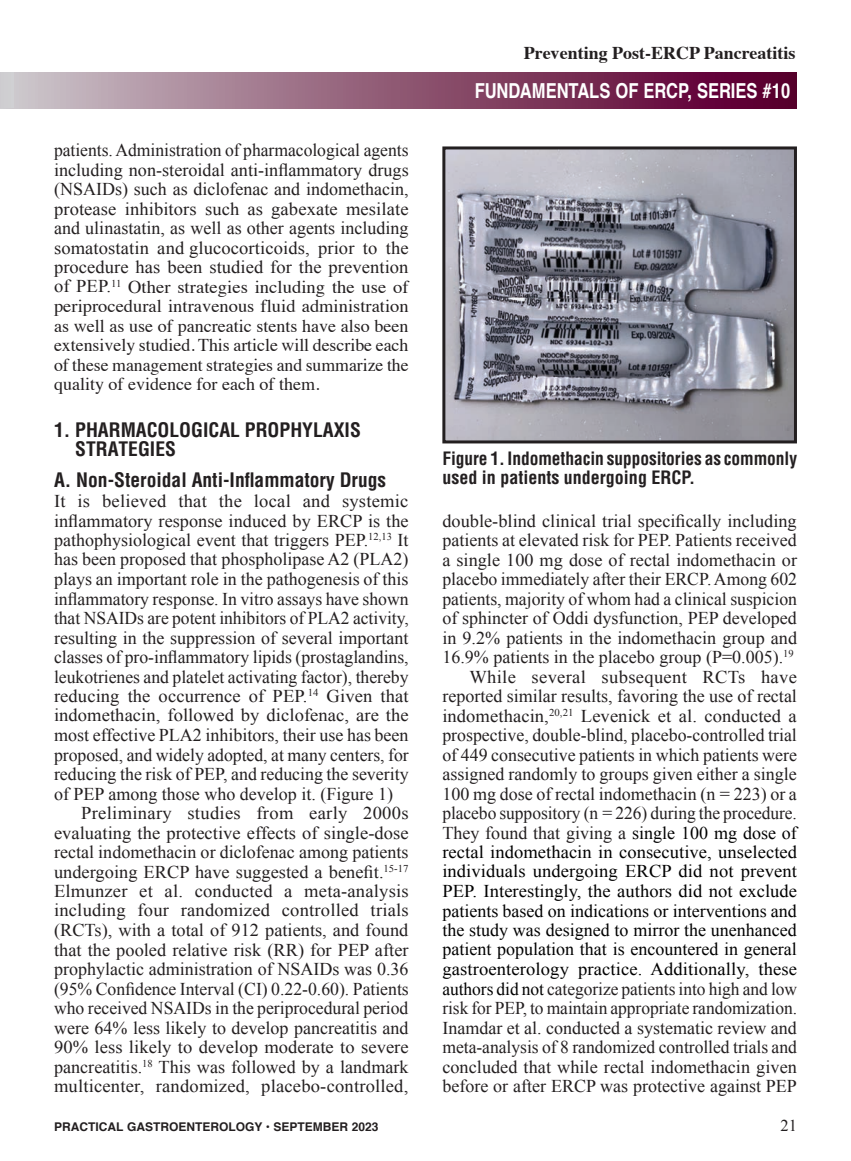
<style>
.page{position:relative;width:851px;height:1161px;background:#fff}
.page>*{position:absolute;margin:0;border:0;box-sizing:border-box;transform-origin:0 0}
.t1{font:700 20.7px "Helvetica";color:#fff;scale:.8 1}
.A_Subhead_first_line_only{font:700 condensed 19.5px/19.5px "Helvetica LT Std";color:#231f20}
.A_Body_Copy{font:18px/19.5px "Times New Roman";color:#231f20;text-align:justify}
.A_Body_Copy-1st_P{font:18px/19.5px "Times New Roman";color:#231f20;text-align:justify}
.A_Figure_Bold{font:700 condensed 18px/19.5px "Helvetica LT Std";letter-spacing:-.005em;color:#231f20}
.t2{font:700 18px "Times";color:#231f20}
.t3{font:16.5px "Times New Roman";color:#231f20}
.t4{font:700 12px "Helvetica";color:#231f20}
.s1{font-family:"Times"}
.s2{color:#000}
</style>
<div class="page">
<div style="left:0;top:73px;width:796px;height:35px;background:linear-gradient(to right,#ccc4c8,#550026)"></div>
<div style="left:0;top:73px;width:14px;height:35px;background:#cfced1"></div>
<img style="left:446px;top:150px;width:347px;height:289px">
<div style="left:442px;top:146px;width:355px;height:297px;border:3px solid #231f20"></div>
<p class="t2" style="left:524px;top:35px;width:273px">Preventing Post-ERCP Pancreatitis</p>
<p class="A_Body_Copy" style="left:54px;top:140px;width:356px">patients. Administration of pharmacological agents including non-steroidal anti-inflammatory drugs (NSAIDs) such as diclofenac and indomethacin, protease inhibitors such as gabexate mesilate and ulinastatin, as well as other agents including somatostatin and glucocorticoids, prior to the procedure has been studied for the prevention of PEP.<sup>11</sup> <span class="s1">Other strategies including the use of periprocedural intravenous fluid administration as well as use of pancreatic stents have also been extensively studied. This article will describe each of these management strategies and summarize the quality of evidence for each of them.</span></p>
<p class="A_Subhead_first_line_only" style="left:75px;top:420px;width:287px;text-indent:-21px">1. PHARMACOLOGICAL PROPHYLAXIS<br>STRATEGIES</p>
<p class="A_Subhead_first_line_only" style="left:54px;top:471px;width:334px">A. Non-Steroidal Anti-Inflammatory Drugs</p>
<p class="A_Body_Copy-1st_P" style="left:54px;top:491px;width:356px">It is believed that the local and systemic inflammatory response induced by ERCP is the pathophysiological event that triggers PEP.<sup>12,13</sup> It has been proposed that phospholipase A2 (PLA2) plays an important role in the pathogenesis of this inflammatory response. In vitro assays have shown that NSAIDs are potent inhibitors of PLA2 activity, resulting in the suppression of several important classes of pro-inflammatory lipids (prostaglandins, leukotrienes and platelet activating factor), thereby reducing the occurrence of PEP.<sup>14</sup> Given that indomethacin, followed by diclofenac, are the most effective PLA2 inhibitors, their use has been proposed, and widely adopted, at many centers, for reducing the risk of PEP, and reducing the severity of PEP among those who develop it. (Figure 1)</p>
<p class="A_Body_Copy" style="left:54px;top:803px;width:356px;text-indent:27px">Preliminary studies from early 2000s evaluating the protective effects of single-dose rectal indomethacin or diclofenac among patients undergoing ERCP have suggested a benefit.<sup>15-17<br></sup>Elmunzer et al. conducted a meta-analysis including four randomized controlled trials (RCTs), with a total of 912 patients, and found that the pooled relative risk (RR) for PEP after prophylactic administration of NSAIDs was 0.36 (95% Confidence Interval (CI) 0.22-0.60). Patients who received NSAIDs in the periprocedural period were 64% less likely to develop pancreatitis and 90% less likely to develop moderate to severe pancreatitis.<sup>18</sup> This was followed by a landmark multicenter, randomized, placebo-controlled,</p>
<p class="t1" style="left:474px;top:74px;width:396px">FUNDAMENTALS OF ERCP, SERIES #10</p>
<p class="A_Figure_Bold" style="left:442px;top:448px;width:356px">Figure 1. Indomethacin suppositories as commonly used in patients undergoing ERCP.</p>
<p class="A_Body_Copy" style="left:442px;top:510px;width:356px">double-blind clinical trial specifically including patients at elevated risk for PEP. Patients received a single 100 mg dose of rectal indomethacin or placebo immediately after their ERCP. Among 602 patients, majority of whom had a clinical suspicion of sphincter of Oddi dysfunction, PEP developed in 9.2% patients in the indomethacin group and 16.9% patients in the placebo group (P=0.005).<sup>19</sup></p>
<p class="A_Body_Copy" style="left:442px;top:666px;width:356px;text-indent:27px">While several subsequent RCTs have reported similar results, favoring the use of rectal indomethacin,<sup>20,21</sup> Levenick et al. conducted a prospective, double-blind, placebo-controlled trial of 449 consecutive patients in which patients were assigned randomly to groups given either a single 100 mg dose of rectal indomethacin (n = 223) or a placebo suppository (n = 226) during the procedure.<br>They found that giving a <span class="s2">single 100 mg dose of rectal indomethacin in consecutive, unselected individuals undergoing ERCP did not prevent PEP. Interestingly, the authors did not exclude patients based on indications or interventions and the study was designed to mirror the unenhanced patient population that is encountered in general gastroenterology practice. Additionally, these authors did not</span> categorize patients into high and low risk for PEP, to maintain appropriate randomization.<br>Inamdar et al. conducted a systematic review and meta-analysis of 8 randomized controlled trials and concluded that while rectal indomethacin given before or after ERCP was protective against PEP</p>
<p class="t4" style="left:54px;top:1117px;width:326px">PRACTICAL GASTROENTEROLOGY • SEPTEMBER 2023</p>
<p class="t3" style="left:780px;top:1114px;width:18px">21</p>
</div>
